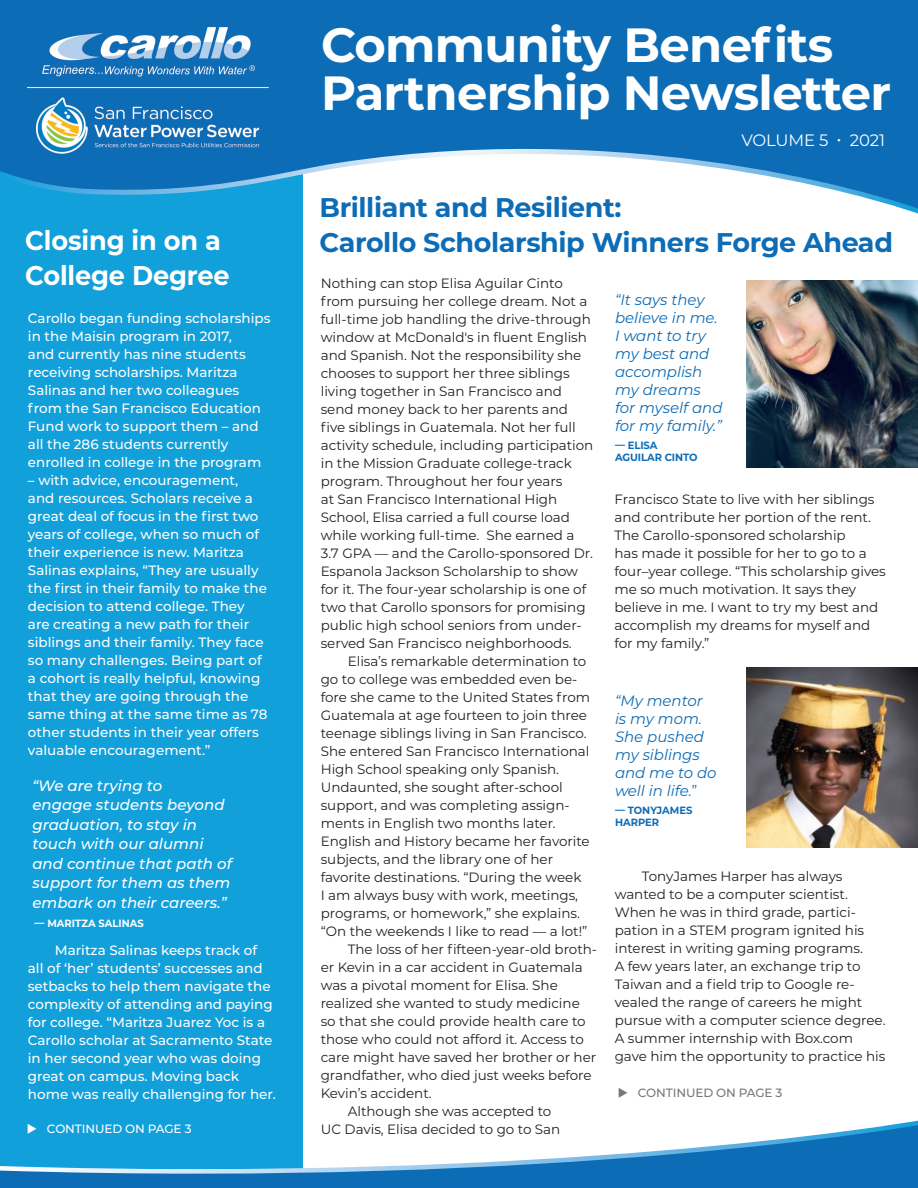
<style>
.page{position:relative;width:918px;height:1188px;background:#fff}
.page>*{position:absolute;margin:0;border:0;box-sizing:border-box;transform-origin:0 0}
.t1{font:700 48px "Montserrat";letter-spacing:-.015em;color:#fff}
.Headline{font:700 27px/34.5px "Montserrat";letter-spacing:-.015em;color:#0d6cb6}
.Headline_2_-_white{font:700 27px/34.5px "Montserrat";letter-spacing:-.005em;color:#fff;scale:.95 1}
.t2{font:16.5px "Montserrat";letter-spacing:-.01em;color:#fff}
.t3{font:italic 15px/18px "Montserrat";letter-spacing:-.005em;color:#0d6cb6;scale:.95 1}
.t4{font:italic 500 15px/19.5px "Montserrat";color:#fff;scale:.95 1}
.article_style_1{font:13.5px/18px "Montserrat";letter-spacing:-.005em;color:#231f20}
.artical_style_2_-_wh{font:500 13.5px/18px "Montserrat";color:#fff}
.t5{font:500 12px "Montserrat";letter-spacing:-.01em;color:#fff}
.t6{font:500 12px "Montserrat";letter-spacing:-.01em;color:#76787b}
.t7{font:700 10.5px/12px "Montserrat";letter-spacing:-.005em;color:#0d6cb6;scale:.95 1}
.t8{font:700 10.5px "Montserrat";color:#fff;scale:.95 1}
.s1{font-style:normal}
</style>
<div class="page">
<div style="left:0;top:167px;width:303px;height:1021px;background:#12a0db"></div>
<img style="left:746px;top:280px;width:172px;height:188px">
<svg style="left:0;top:0;width:918px;height:208px;fill:#0d6cb6"></svg>
<img style="left:27px;top:18px;width:245px;height:136px">
<svg style="left:0;top:1125px;width:918px;height:63px"></svg>
<img style="left:746px;top:667px;width:172px;height:181px">
<p class="Headline_2_-_white" style="left:25px;top:222px;width:217px">Closing in on a<br>College Degree</p>
<p class="artical_style_2_-_wh" style="left:28px;top:309px;width:244px">Carollo began funding scholarships in the Maisin program in 2017,<br>and currently has nine students receiving scholarships. Maritza<br>Salinas and her two colleagues from the San Francisco Education<br>Fund work to support them – and all the 286 students currently enrolled in college in the program</p>
<p class="artical_style_2_-_wh" style="left:28px;top:471px;width:241px">– with advice, encouragement, and resources. Scholars receive a great deal of focus in the first two years of college, when so much of their experience is new. Maritza Salinas explains, “They are usually the first in their family to make the decision to attend college. They are creating a new path for their siblings and their family. They face so many challenges. Being part of a cohort is really helpful, knowing that they are going through the same thing at the same time as 78 other students in their year offers valuable encouragement.”</p>
<p class="t4" style="left:32px;top:775px;width:212px">“We are trying to<br>engage students beyond graduation, to stay in touch with our alumni and continue that path of support for them as them embark on their careers.”</p>
<p class="t8" style="left:35px;top:916px;width:117px">— MARITZA SALINAS</p>
<p class="artical_style_2_-_wh" style="left:28px;top:940px;width:250px;text-indent:27px">Maritza Salinas keeps track of all of ‘her’ students’ successes and setbacks to help them navigate the complexity of attending and paying for college. “Maritza Juarez Yoc is a Carollo scholar at Sacramento State in her second year who was doing great on campus. Moving back home was really challenging for her.</p>
<p class="t5" style="left:27px;top:1120px;width:166px">◆ CONTINUED ON PAGE 3</p>
<p class="t1" style="left:321px;top:10px;width:514px">Community Benefits</p>
<p class="t1" style="left:321px;top:58px;width:572px">Partnership Newsletter</p>
<p class="t2" style="left:742px;top:129px;width:145px">VOLUME 5 • 2021</p>
<p class="Headline" style="left:320px;top:189px;width:575px">Brilliant and Resilient:<br>Carollo Scholarship Winners Forge Ahead</p>
<p class="article_style_1" style="left:321px;top:273px;width:274px">Nothing can stop Elisa Aguilar Cinto from pursuing her college dream. Not a full-time job handling the drive-through window at McDonald's in fluent English and Spanish. Not the responsibility she chooses to support her three siblings living together in San Francisco and send money back to her parents and five siblings in Guatemala. Not her full activity schedule, including participation in the Mission Graduate college-track program. Throughout her four years<br>at San Francisco International High School, Elisa carried a full course load while working full-time. She earned a 3.7 GPA — and the Carollo-sponsored Dr.<br>Espanola Jackson Scholarship to show for it. The four-year scholarship is one of two that Carollo sponsors for promising public high school seniors from under&shy;served San Francisco neighborhoods.</p>
<p class="article_style_1" style="left:321px;top:651px;width:271px;text-indent:27px">Elisa’s remarkable determination to go to college was embedded even be&shy;fore she came to the United States from Guatemala at age fourteen to join three teenage siblings living in San Francisco.<br>She entered San Francisco International High School speaking only Spanish.<br>Undaunted, she sought after-school support, and was completing assign&shy;ments in English two months later.<br>English and History became her favorite subjects, and the library one of her favorite destinations. “During the week<br>I am always busy with work, meetings, programs, or homework,” she explains. “On the weekends I like to read — a lot!”</p>
<p class="article_style_1" style="left:321px;top:939px;width:278px;text-indent:27px">The loss of her fifteen-year-old broth&shy;er Kevin in a car accident in Guatemala was a pivotal moment for Elisa. She realized she wanted to study medicine so that she could provide health care to those who could not afford it. Access to care might have saved her brother or her grandfather, who died just weeks before Kevin’s accident.</p>
<p class="article_style_1" style="left:321px;top:1101px;width:241px;text-indent:27px">Although she was accepted to<br>UC Davis, Elisa decided to go to San</p>
<p class="t3" style="left:615px;top:290px;width:115px">“It says they believe in me.<br>I want to try my best and accomplish my dreams for myself and for my family.”</p>
<p class="t7" style="left:615px;top:439px;width:88px">— ELISA<br>AGUILAR CINTO</p>
<p class="article_style_1" style="left:614px;top:489px;width:273px">Francisco State to live with her siblings and contribute her portion of the rent.<br>The Carollo-sponsored scholarship<br>has made it possible for her to go to a four–year college. “This scholarship gives me so much motivation. It says they believe in me. I want to try my best and accomplish my dreams for myself and for my family.”</p>
<p class="t3" style="left:615px;top:691px;width:108px">“My mentor is my mom.<br>She pushed my siblings and me to do well in life.<span class="s1">”</span></p>
<p class="t7" style="left:615px;top:804px;width:83px">— TONYJAMES<br>HARPER</p>
<p class="article_style_1" style="left:615px;top:867px;width:272px;text-indent:27px">TonyJames Harper has always wanted to be a computer scientist.<br>When he was in third grade, partici&shy;pation in a STEM program ignited his interest in writing gaming programs.<br>A few years later, an exchange trip to Taiwan and a field trip to Google re&shy;vealed the range of careers he might pursue with a computer science degree.<br>A summer internship with Box.com gave him the opportunity to practice his</p>
<p class="t6" style="left:618px;top:1085px;width:166px">◆ CONTINUED ON PAGE 3</p>
</div>
